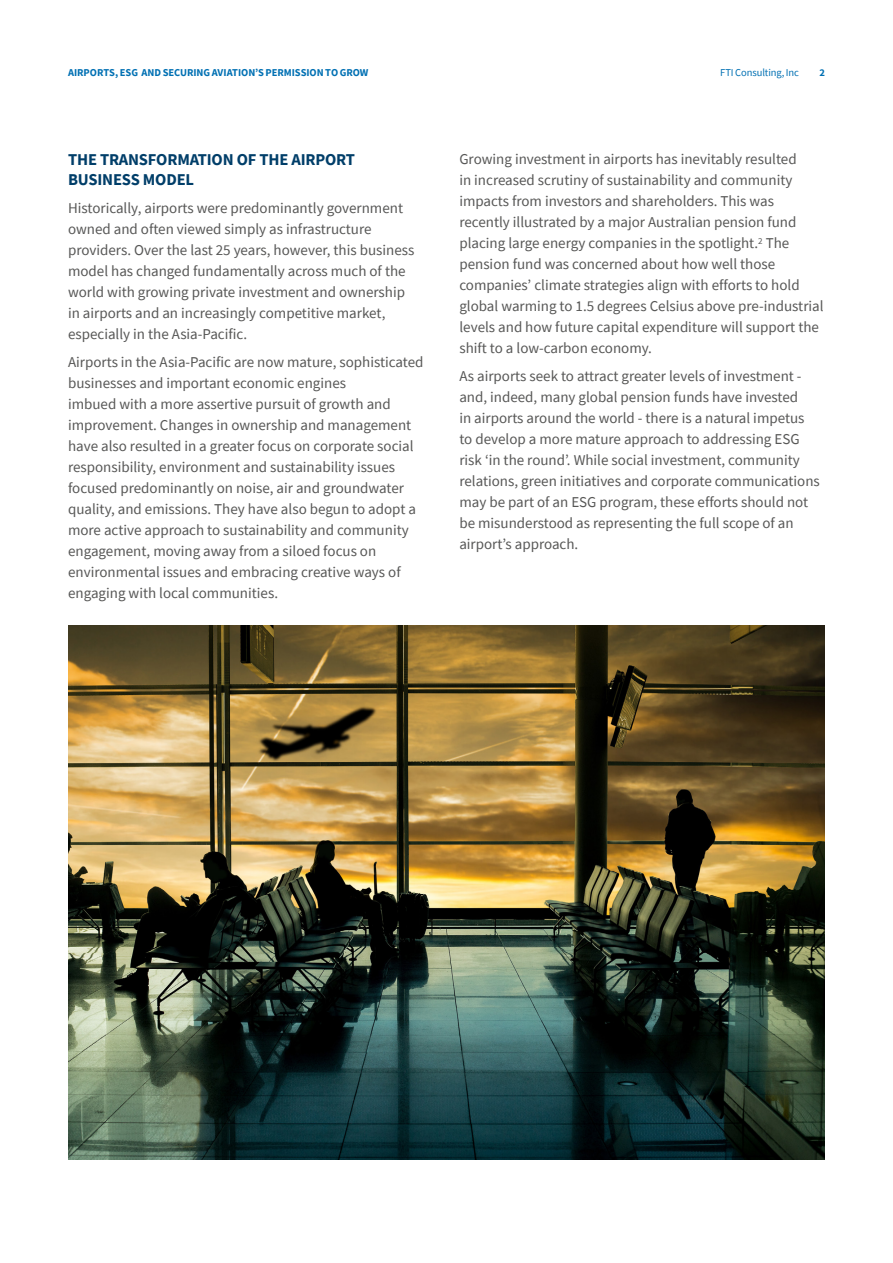
<style>
.page{position:relative;width:893px;height:1263px;background:#fff}
.page>*{position:absolute;margin:0;border:0;box-sizing:border-box;transform-origin:0 0}
.t1{font:700 16.5px/19.8px "Source Sans Pro";letter-spacing:-.01em;color:#003e69}
.t2{font:15px/21px "Source Sans Pro";color:#575756}
.t3{font:700 10.5px "Source Sans Pro";letter-spacing:-.005em;color:#0070b3}
.t4{font:10.5px "Source Sans Pro";letter-spacing:-.01em;color:#0070b3}
</style>
<div class="page">
<img style="left:68px;top:625px;width:757px;height:534px">
<p class="t3" style="left:68px;top:65px;width:302px">AIRPORTS, ESG AND SECURING AVIATION’S PERMISSION TO GROW</p>
<p class="t4" style="left:720px;top:66px;width:81px">FTI Consulting, Inc</p>
<p class="t3" style="left:819px;top:65px;width:7px">2</p>
<p class="t1" style="left:68px;top:150px;width:289px">THE TRANSFORMATION OF THE AIRPORT<br>BUSINESS MODEL</p>
<p class="t2" style="left:68px;top:197px;width:348px">Historically, airports were predominantly government owned and often viewed simply as infrastructure providers. Over the last 25 years, however, this business model has changed fundamentally across much of the world with growing private investment and ownership in airports and an increasingly competitive market, especially in the Asia-Pacific.</p>
<p class="t2" style="left:68px;top:351px;width:357px">Airports in the Asia-Pacific are now mature, sophisticated businesses and important economic engines<br>imbued with a more assertive pursuit of growth and improvement. Changes in ownership and management have also resulted in a greater focus on corporate social responsibility, environment and sustainability issues focused predominantly on noise, air and groundwater quality, and emissions. They have also begun to adopt a more active approach to sustainability and community engagement, moving away from a siloed focus on environmental issues and embracing creative ways of engaging with local communities.</p>
<p class="t2" style="left:459px;top:149px;width:366px">Growing investment in airports has inevitably resulted<br>in increased scrutiny of sustainability and community impacts from investors and shareholders. This was recently illustrated by a major Australian pension fund placing large energy companies in the spotlight.<sup>2</sup> The pension fund was concerned about how well those companies’ climate strategies align with efforts to hold global warming to 1.5 degrees Celsius above pre-industrial levels and how future capital expenditure will support the shift to a low-carbon economy.</p>
<p class="t2" style="left:459px;top:366px;width:362px">As airports seek to attract greater levels of investment - and, indeed, many global pension funds have invested<br>in airports around the world - there is a natural impetus to develop a more mature approach to addressing ESG risk ‘in the round’. While social investment, community relations, green initiatives and corporate communications may be part of an ESG program, these efforts should not be misunderstood as representing the full scope of an airport’s approach.</p>
</div>
